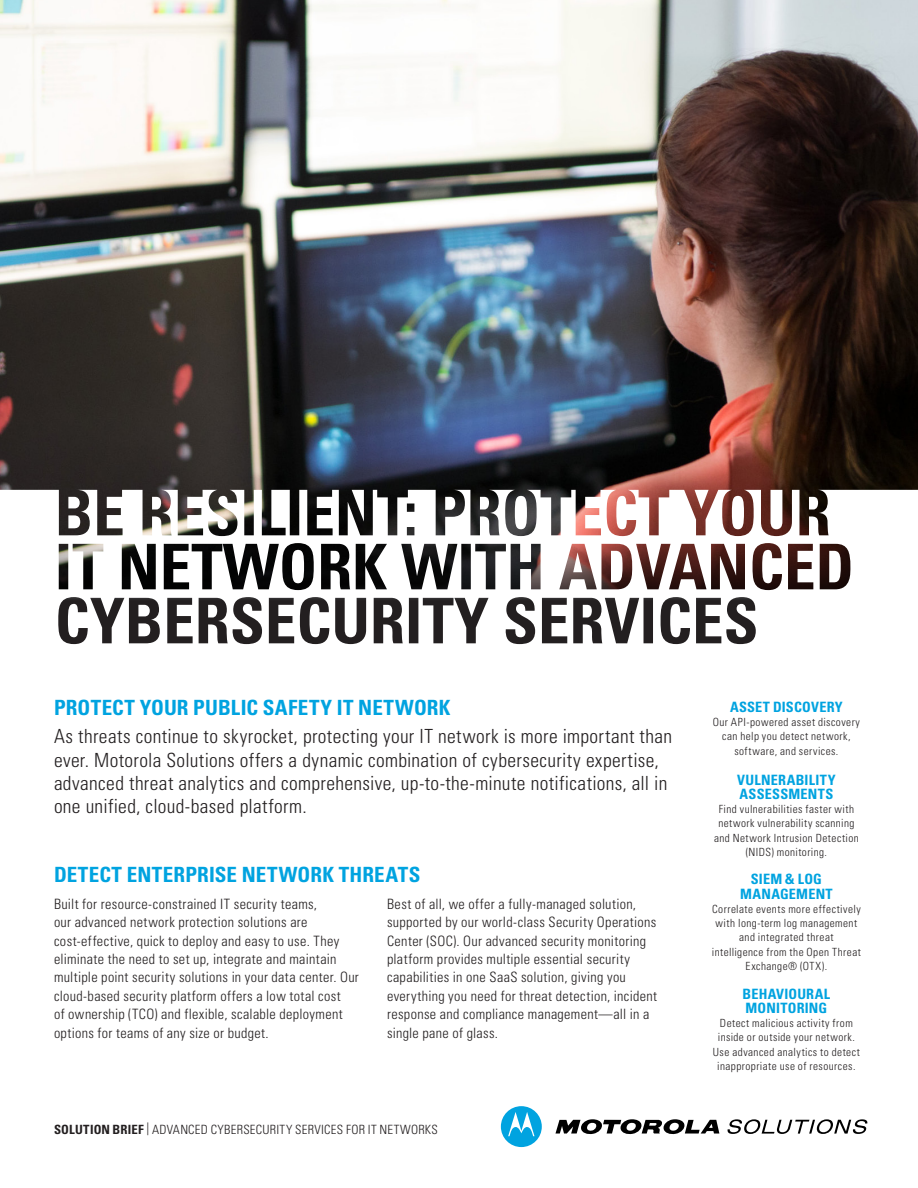
<style>
.page{position:relative;width:918px;height:1188px;background:#fff}
.page>*{position:absolute;margin:0;border:0;box-sizing:border-box;transform-origin:0 0}
.Body_Text{font:700 condensed 21px "Univers";letter-spacing:.01em;color:#00a3e0}
.t1{font:300 condensed 19.5px/23.2px "Univers";letter-spacing:.02em;color:#231f20}
.t2{font:300 condensed 14.25px/18.3px "Univers";letter-spacing:.025em;color:#231f20}
.t3{font:700 condensed 14.25px/14.2px "Univers";letter-spacing:.015em;color:#00a3e0}
.t4{font:300 condensed 12.75px "Univers";letter-spacing:.02em;color:#231f20}
.t5{font:300 condensed 11.25px/14.2px "Univers";letter-spacing:.04em;color:#231f20;text-align:center}
.s1{font-weight:700}
</style>
<div class="page">
<img style="left:0;top:0;width:918px;height:490px">
<svg style="left:58px;top:490px;width:793px;height:155px"></svg>
<svg style="left:829px;top:551px;width:12px;height:31px"></svg>
<svg style="left:771px;top:490px;width:11px;height:39px"></svg>
<svg style="left:68px;top:515px;width:12px;height:13px"></svg>
<div style="left:515px;top:496px;width:12px;height:33px;background:#fff;border-radius:50%"></div>
<svg style="left:68px;top:497px;width:12px;height:11px"></svg>
<svg style="left:480px;top:497px;width:9px;height:13px"></svg>
<svg style="left:695px;top:490px;width:14px;height:19px"></svg>
<svg style="left:809px;top:497px;width:9px;height:13px"></svg>
<svg style="left:152px;top:497px;width:9px;height:13px"></svg>
<svg style="left:555px;top:1119px;width:164px;height:16px"></svg>
<svg style="left:501px;top:1106px;width:41px;height:41px"></svg>
<svg style="left:728px;top:1119px;width:139px;height:15px"></svg>
<p class="Body_Text" style="left:54px;top:694px;width:398px">PROTECT YOUR PUBLIC SAFETY IT NETWORK</p>
<p class="t1" style="left:54px;top:725px;width:620px">As threats continue to skyrocket, protecting your IT network is more important than ever. Motorola Solutions offers a dynamic combination of cybersecurity expertise, advanced threat analytics and comprehensive, up-to-the-minute notifications, all in one unified, cloud-based platform.</p>
<p class="Body_Text" style="left:54px;top:861px;width:368px">DETECT ENTERPRISE NETWORK THREATS</p>
<p class="t2" style="left:54px;top:895px;width:306px">Built for resource-constrained IT security teams,<br>our advanced network protection solutions are cost-effective, quick to deploy and easy to use. They eliminate the need to set up, integrate and maintain multiple point security solutions in your data center. Our cloud-based security platform offers a low total cost<br>of ownership (TCO) and flexible, scalable deployment options for teams of any size or budget.</p>
<p class="t2" style="left:387px;top:895px;width:272px">Best of all, we offer a fully-managed solution, supported by our world-class Security Operations Center (SOC). Our advanced security monitoring platform provides multiple essential security capabilities in one SaaS solution, giving you everything you need for threat detection, incident response and compliance management—all in a single pane of glass.</p>
<p class="t4" style="left:54px;top:1122px;width:385px"><span class="s1">SOLUTION BRIEF</span> | ADVANCED CYBERSECURITY SERVICES FOR IT NETWORKS</p>
<p class="t3" style="left:730px;top:700px;width:114px">ASSET DISCOVERY</p>
<p class="t5" style="left:713px;top:715px;width:149px">Our API-powered asset discovery can help you detect network, software, and services.</p>
<p class="t3" style="left:737px;top:772px;width:100px">VULNERABILITY<br>ASSESSMENTS</p>
<p class="t5" style="left:714px;top:802px;width:146px">Find vulnerabilities faster with network vulnerability scanning and Network Intrusion Detection (NIDS) monitoring.</p>
<p class="t3" style="left:740px;top:872px;width:94px;text-align:center">SIEM &amp; LOG<br>MANAGEMENT</p>
<p class="t5" style="left:712px;top:902px;width:151px">Correlate events more effectively with long-term log management and integrated threat<br>intelligence from the Open Threat<br>Exchange® (OTX).</p>
<p class="t3" style="left:743px;top:986px;width:89px">BEHAVIOURAL<br>MONITORING</p>
<p class="t5" style="left:720px;top:1016px;width:134px">Detect malicious activity from</p>
<p class="t5" style="left:713px;top:1030px;width:148px">inside or outside your network.<br>Use advanced analytics to detect inappropriate use of resources.</p>
</div>
